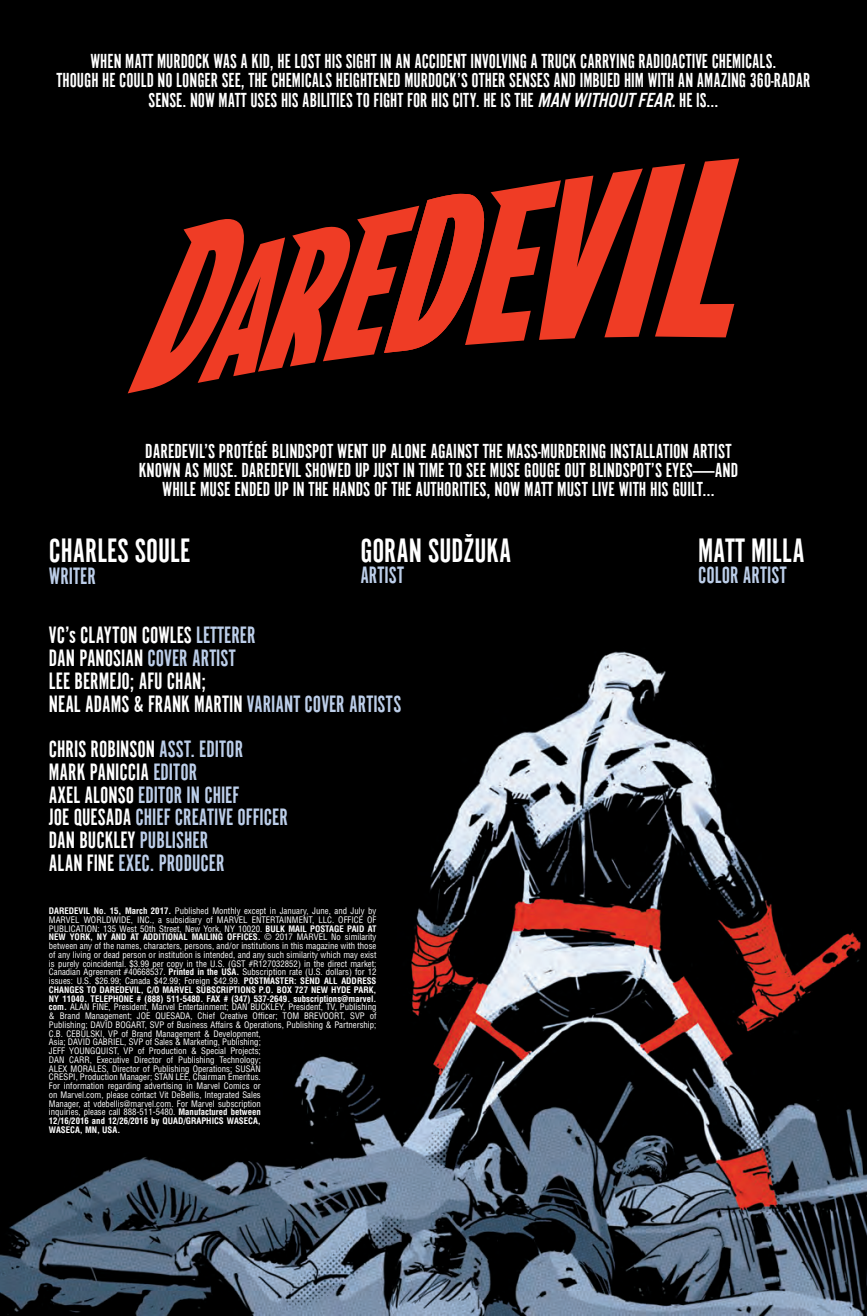
<style>
.page{position:relative;width:867px;height:1316px;background:#fff}
.page>*{position:absolute;margin:0;border:0;box-sizing:border-box;transform-origin:0 0}
.t1{font:35px "Alternate Gothic Com No 1";color:#fff}
.t2{font:24.5px/22.8px "Alternate Gothic Com No 1";color:#bccee9}
.t3{font:24.5px/22.8px "Alternate Gothic Com No 1";color:#fff}
.t4{font:21px/19.2px "Alternate Gothic Com No 1";color:#fff;text-align:center}
.t5{font:21px/19.2px "Alternate Gothic Com No 1";color:#fff;text-align:center;scale:1.04 1}
.t6{font:condensed 8.75px/8.8px "Helvetica";color:#fff}
.s1{font-family:"Alternate Gothic Com No 3";font-style:italic}
.s2{color:#bccee9}
.s3{color:#fff}
.s4{font-weight:700}
</style>
<div class="page">
<img style="left:0;top:0;width:866px;height:1315px">
<svg style="left:128px;top:158px;width:611px;height:235px;background:#64190f"></svg>
<p class="t4" style="left:57px;top:51px;width:755px">WHEN MATT MURDOCK WAS A KID, HE LOST HIS SIGHT IN AN ACCIDENT INVOLVING A TRUCK CARRYING RADIOACTIVE CHEMICALS.<br>THOUGH HE COULD NO LONGER SEE, THE CHEMICALS HEIGHTENED MURDOCK’S OTHER SENSES AND IMBUED HIM WITH AN AMAZING 360-RADAR<br>SENSE. NOW MATT USES HIS ABILITIES TO FIGHT FOR HIS CITY. HE IS THE <span class="s1">MAN WITHOUTFEAR.</span>HE IS...</p>
<p class="t5" style="left:139px;top:441px;width:577px">DAREDEVIL’S PROTÉGÉ BLINDSPOT WENT UP ALONE AGAINST THE MASS-MURDERING INSTALLATION ARTIST<br>KNOWN AS MUSE. DAREDEVIL SHOWED UP JUST IN TIME TO SEE MUSE GOUGE OUT BLINDSPOT’S EYES—AND<br>WHILE MUSE ENDED UP IN THE HANDS OF THE AUTHORITIES, NOW MATT MUST LIVE WITH HIS GUILT…</p>
<h1 class="t1" style="left:49px;top:532px;width:143px">CHARLES SOULE</h1>
<h2 class="t2" style="left:49px;top:565px;width:48px">WRITER</h2>
<h1 class="t1" style="left:360px;top:532px;width:152px">GORAN SUDŽUKA</h1>
<h2 class="t2" style="left:360px;top:563px;width:45px">ARTIST</h2>
<h1 class="t1" style="left:697px;top:532px;width:108px">MATT MILLA</h1>
<h2 class="t2" style="left:697px;top:563px;width:90px">COLOR ARTIST</h2>
<h2 class="t3" style="left:49px;top:623px;width:354px">VC’s CLAYTON COWLES <span class="s2">LETTERER<br></span>DAN PANOSIAN <span class="s2">COVER ARTIST<br></span>LEE BERMEJO; AFU CHAN;<br>NEAL ADAMS &amp; FRANK MARTIN <span class="s2">VARIANT COVER ARTISTS</span></h2>
<h2 class="t2" style="left:49px;top:737px;width:240px"><span class="s3">CHRIS ROBINSON</span> ASST. EDITOR<br><span class="s3">MARK PANICCIA</span> EDITOR<br><span class="s3">AXEL ALONSO</span> EDITOR IN CHIEF<br><span class="s3">JOE QUESADA</span> CHIEF CREATIVE OFFICER<br><span class="s3">DAN BUCKLEY</span> PUBLISHER<br><span class="s3">ALAN FINE</span> EXEC. PRODUCER</h2>
<p class="t6" style="left:49px;top:906px;width:329px"><span class="s4">DAREDEVIL No. 15, March 2017.</span> Published Monthly except in January, June, and July by MARVEL WORLDWIDE, INC., a subsidiary of MARVEL ENTERTAINMENT, LLC. OFFICE OF PUBLICATION: 135 West 50th Street, New York, NY 10020. <span class="s4">BULK MAIL POSTAGE PAID AT NEW YORK, NY AND AT ADDITIONAL MAILING OFFICES.</span> © 2017 MARVEL No similarity between any of the names, characters, persons, and/or institutions in this magazine with those of any living or dead person or institution is intended, and any such similarity which may exist is purely coincidental. $3.99 per copy in the U.S. (GST #R127032852) in the direct market; Canadian Agreement #40668537. <span class="s4">Printed in the USA.</span> Subscription rate (U.S. dollars) for 12 issues: U.S. $26.99; Canada $42.99; Foreign $42.99. <span class="s4">POSTMASTER: SEND ALL ADDRESS CHANGES TO DAREDEVIL, C/O MARVEL SUBSCRIPTIONS P.O. BOX 727 NEW HYDE PARK, NY 11040. TELEPHONE # (888) 511-5480. FAX # (347) 537-2649. subscriptions@marvel. com.</span> ALAN FINE, President, Marvel Entertainment; DAN BUCKLEY, President, TV, Publishing &amp; Brand Management; JOE QUESADA, Chief Creative Officer; TOM BREVOORT, SVP of Publishing; DAVID BOGART, SVP of Business Affairs &amp; Operations, Publishing &amp; Partnership; C.B. CEBULSKI, VP of Brand Management &amp; Development,<br>Asia; DAVID GABRIEL, SVP of Sales &amp; Marketing, Publishing;<br>JEFF YOUNGQUIST, VP of Production &amp; Special Projects;<br>DAN CARR, Executive Director of Publishing Technology;<br>ALEX MORALES, Director of Publishing Operations; SUSAN<br>CRESPI, Production Manager; STAN LEE, Chairman Emeritus.<br>For information regarding advertising in Marvel Comics or<br>on Marvel.com, please contact Vit DeBellis, Integrated Sales<br>Manager, at vdebellis@marvel.com. For Marvel subscription<br>inquiries, please call 888-511-5480. <span class="s4">Manufactured between<br>12/16/2016 and 12/26/2016 by QUAD/GRAPHICS WASECA,<br>WASECA, MN, USA.</span></p>
</div>
